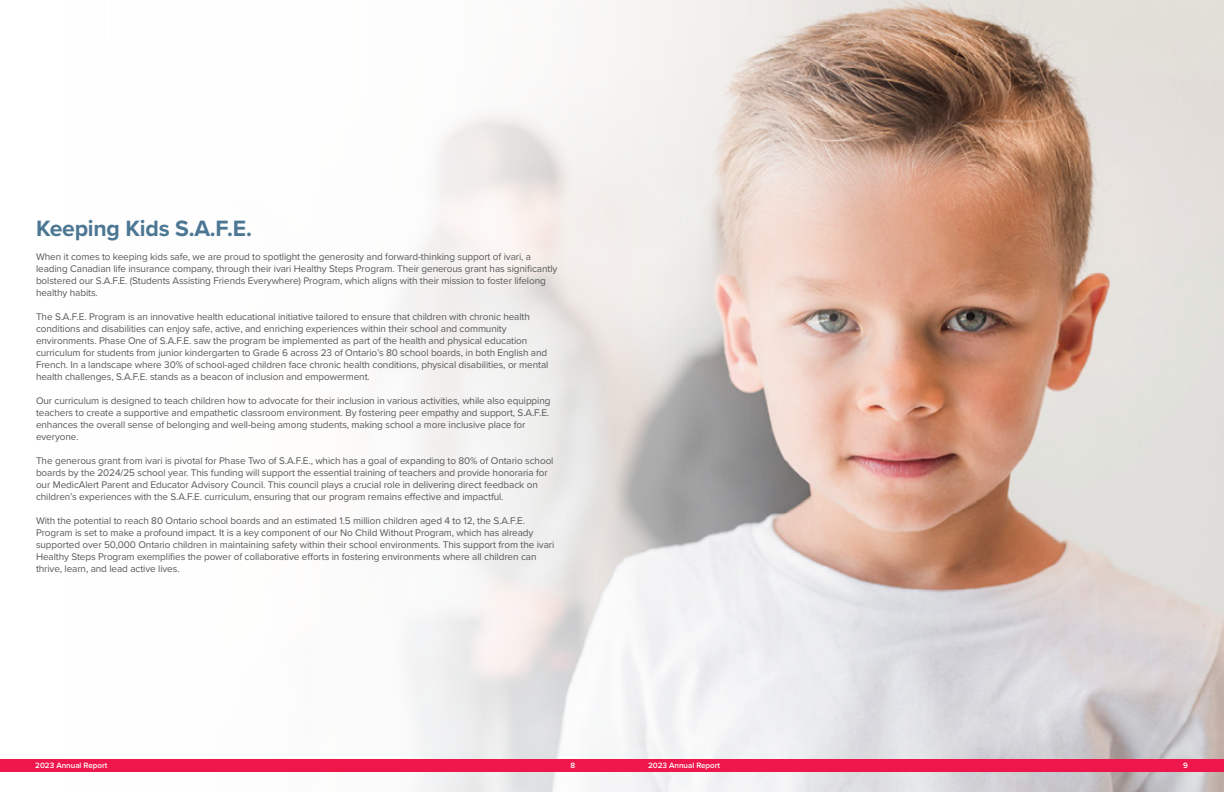
<style>
.page{position:relative;width:1224px;height:792px;background:#fff}
.page>*{position:absolute;margin:0;border:0;box-sizing:border-box;transform-origin:0 0}
.t1{font:700 23px "Proxima Nova";letter-spacing:-.01em;color:#4c7793}
.t2{font:10px/12px "Proxima Nova";letter-spacing:-.01em;color:#575958}
.t3{font:600 8px "Proxima Nova";color:#fff}
</style>
<div class="page">
<img style="left:934px;top:0;width:290px;height:792px">
<svg style="left:394px;top:0;width:540px;height:792px"></svg>
<div style="left:0;top:759px;width:1224px;height:13px;background:#ed174c"></div>
<h1 class="t1" style="left:36px;top:211px;width:218px">Keeping Kids S.A.F.E.</h1>
<p class="t2" style="left:36px;top:250px;width:523px">When it comes to keeping kids safe, we are proud to spotlight the generosity and forward-thinking support of ivari, a leading Canadian life insurance company, through their ivari Healthy Steps Program. Their generous grant has significantly bolstered our S.A.F.E. (Students Assisting Friends Everywhere) Program, which aligns with their mission to foster lifelong healthy habits.</p>
<p class="t2" style="left:36px;top:310px;width:514px">The S.A.F.E. Program is an innovative health educational initiative tailored to ensure that children with chronic health conditions and disabilities can enjoy safe, active, and enriching experiences within their school and community environments. Phase One of S.A.F.E. saw the program be implemented as part of the health and physical education curriculum for students from junior kindergarten to Grade 6 across 23 of Ontario’s 80 school boards, in both English and French. In a landscape where 30% of school-aged children face chronic health conditions, physical disabilities, or mental health challenges, S.A.F.E. stands as a beacon of inclusion and empowerment.</p>
<p class="t2" style="left:36px;top:394px;width:516px">Our curriculum is designed to teach children how to advocate for their inclusion in various activities, while also equipping teachers to create a supportive and empathetic classroom environment. By fostering peer empathy and support, S.A.F.E. enhances the overall sense of belonging and well-being among students, making school a more inclusive place for everyone.</p>
<p class="t2" style="left:36px;top:454px;width:519px">The generous grant from ivari is pivotal for Phase Two of S.A.F.E., which has a goal of expanding to 80% of Ontario school boards by the 2024/25 school year. This funding will support the essential training of teachers and provide honoraria for our MedicAlert Parent and Educator Advisory Council. This council plays a crucial role in delivering direct feedback on children’s experiences with the S.A.F.E. curriculum, ensuring that our program remains effective and impactful.</p>
<p class="t2" style="left:36px;top:514px;width:520px">With the potential to reach 80 Ontario school boards and an estimated 1.5 million children aged 4 to 12, the S.A.F.E.<br>Program is set to make a profound impact. It is a key component of our No Child Without Program, which has already supported over 50,000 Ontario children in maintaining safety within their school environments. This support from the ivari Healthy Steps Program exemplifies the power of collaborative efforts in fostering environments where all children can thrive, learn, and lead active lives.</p>
<p class="t3" style="left:35px;top:760px;width:74px">2023 Annual Report</p>
<p class="t3" style="left:571px;top:760px;width:6px">8</p>
<p class="t3" style="left:648px;top:760px;width:74px">2023 Annual Report</p>
<p class="t3" style="left:1183px;top:760px;width:6px">9</p>
</div>
